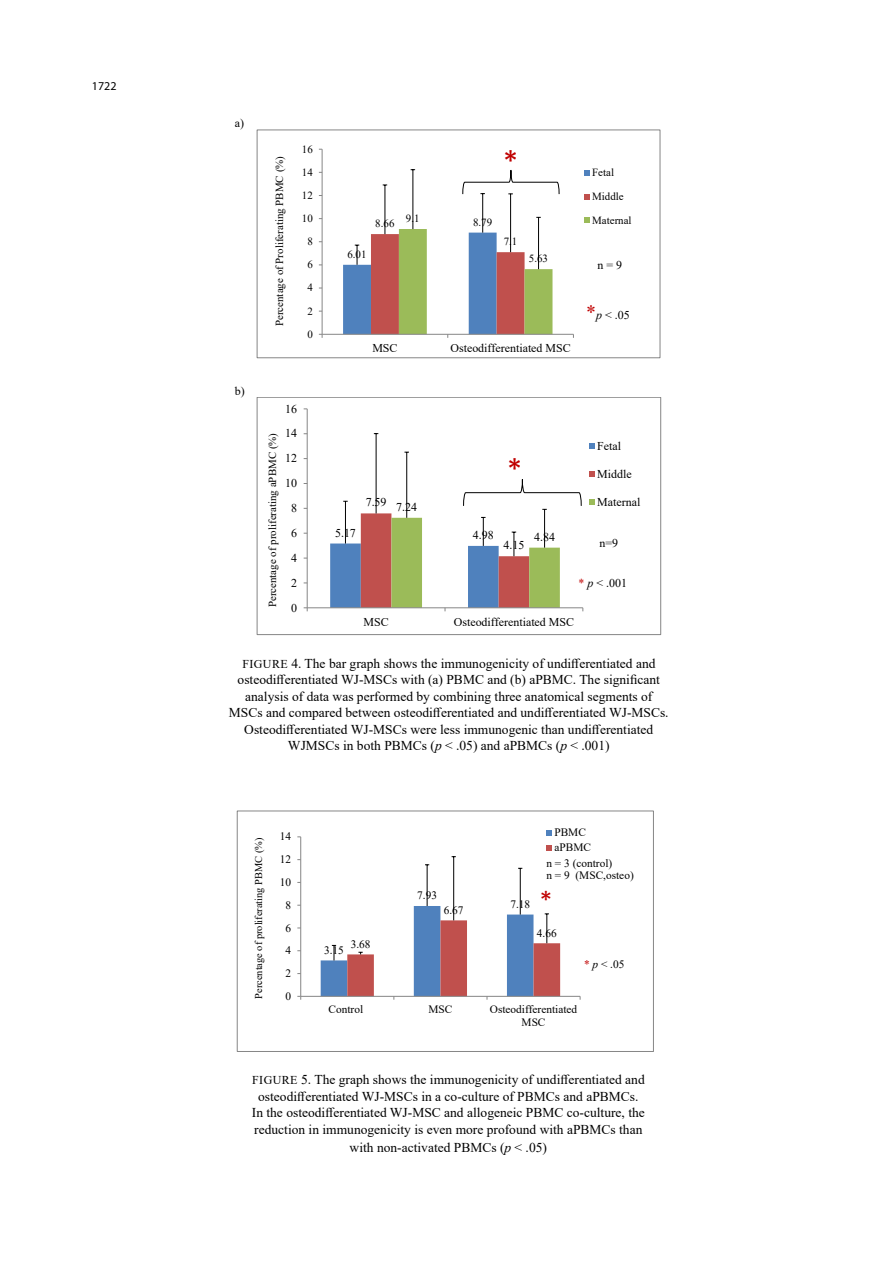
<style>
.page{position:relative;width:893px;height:1263px;background:#fff}
.page>*{position:absolute;margin:0;border:0;box-sizing:border-box;transform-origin:0 0}
.t1{font:31.8px "Calibri";color:#c00000}
.t2{font:26.4px "Calibri";color:#c00000}
.t3{font:13.5px/16.5px "Times New Roman";color:#000;text-align:center}
.t4{font:12px "Times New Roman";color:#000}
.t5{font:12px "Myriad Pro";color:#000}
.t6{font:11.4px/13px "Times New Roman";color:#000}
.t7{font:10.95px/23.9px "Times New Roman";color:#000}
.t8{font:10.35px "Times New Roman";color:#000}
.s1{font-size:19.95px;color:#c00000}
.s2{font-style:italic}
.s3{color:#c00000}
.s4{font-size:12px}
</style>
<div class="page">
<hr style="left:482px;top:194px;width:1px;height:39px;background:#000">
<hr style="left:385px;top:185px;width:1px;height:49px;background:#000">
<hr style="left:510px;top:194px;width:1px;height:58px;background:#000">
<hr style="left:412px;top:170px;width:1px;height:59px;background:#000">
<hr style="left:538px;top:217px;width:1px;height:52px;background:#000">
<hr style="left:322px;top:149px;width:1px;height:185px;background:#868686">
<hr style="left:322px;top:334px;width:251px;height:1px;background:#868686">
<svg style="left:343px;top:229px;width:209px;height:109px"></svg>
<svg style="left:584px;top:170px;width:6px;height:5px"></svg>
<svg style="left:584px;top:194px;width:6px;height:5px"></svg>
<svg style="left:584px;top:218px;width:6px;height:5px"></svg>
<div style="left:257px;top:130px;width:403px;height:228px;border:1px solid #868686"></div>
<svg style="left:462px;top:170px;width:98px;height:25px"></svg>
<hr style="left:376px;top:434px;width:1px;height:79px;background:#000">
<hr style="left:406px;top:452px;width:1px;height:66px;background:#000">
<hr style="left:307px;top:409px;width:1px;height:199px;background:#868686">
<hr style="left:307px;top:607px;width:276px;height:1px;background:#868686">
<svg style="left:304px;top:607px;width:4px;height:4px"></svg>
<svg style="left:589px;top:443px;width:6px;height:6px"></svg>
<svg style="left:589px;top:471px;width:6px;height:6px"></svg>
<svg style="left:589px;top:499px;width:6px;height:6px"></svg>
<div style="left:257px;top:397px;width:404px;height:238px;border:1px solid #868686"></div>
<svg style="left:330px;top:479px;width:253px;height:132px"></svg>
<hr style="left:427px;top:865px;width:1px;height:41px;background:#000">
<hr style="left:520px;top:868px;width:1px;height:46px;background:#000">
<hr style="left:453px;top:857px;width:1px;height:63px;background:#000">
<hr style="left:300px;top:837px;width:1px;height:159px;background:#868686">
<hr style="left:301px;top:996px;width:279px;height:1px;background:#868686">
<svg style="left:321px;top:906px;width:239px;height:94px"></svg>
<svg style="left:546px;top:830px;width:6px;height:5px"></svg>
<svg style="left:546px;top:845px;width:6px;height:5px"></svg>
<div style="left:237px;top:811px;width:417px;height:241px;border:1px solid #868686"></div>
<p class="t5" style="left:92px;top:79px;width:26px">1722</p>
<p class="t4" style="left:235px;top:115px;width:11px">a)</p>
<p class="t4" style="left:235px;top:382px;width:11px">b)</p>
<p class="t7" style="left:302px;top:137px;width:12px">16</p>
<h1 class="t1" style="left:503px;top:139px;width:17px">*</h1>
<p class="t7" style="left:267px;top:326px;width:172px;rotate:-90deg">Percentage of Proliferating PBMC (%)</p>
<p class="t7" style="left:592px;top:160px;width:41px">fetal<br>Middle<br>Maternal</p>
<p class="t7" style="left:302px;top:160px;width:12px">14</p>
<p class="t7" style="left:302px;top:183px;width:12px">12</p>
<p class="t7" style="left:302px;top:206px;width:12px">10</p>
<p class="t7" style="left:406px;top:206px;width:15px">9.1</p>
<p class="t7" style="left:375px;top:211px;width:21px">8.66</p>
<p class="t7" style="left:473px;top:210px;width:21px">8.79</p>
<p class="t7" style="left:307px;top:229px;width:7px">8</p>
<p class="t7" style="left:504px;top:229px;width:15px">7.1</p>
<p class="t7" style="left:347px;top:242px;width:21px">6.01</p>
<p class="t7" style="left:529px;top:246px;width:21px">5.63</p>
<p class="t7" style="left:307px;top:252px;width:7px">6</p>
<p class="t4" style="left:598px;top:256px;width:26px">n = 9</p>
<p class="t7" style="left:307px;top:275px;width:7px">4</p>
<p class="t4" style="left:586px;top:306px;width:45px"><span class="s1">*</span><span class="s2">p</span> &lt; .05</p>
<p class="t7" style="left:307px;top:299px;width:7px">2</p>
<p class="t7" style="left:307px;top:322px;width:7px">0</p>
<p class="t4" style="left:285px;top:400px;width:13px">16</p>
<p class="t4" style="left:372px;top:340px;width:27px">MSC</p>
<p class="t4" style="left:450px;top:340px;width:122px">osteodifferentiated MSC</p>
<p class="t4" style="left:285px;top:425px;width:13px">14</p>
<p class="t7" style="left:260px;top:607px;width:176px;rotate:-90deg">Percentage of proliferating aPBMC (%)</p>
<p class="t4" style="left:597px;top:437px;width:25px">fetal</p>
<p class="t4" style="left:285px;top:450px;width:13px">12</p>
<h1 class="t1" style="left:507px;top:447px;width:17px">*</h1>
<p class="t4" style="left:597px;top:466px;width:36px">Middle</p>
<p class="t4" style="left:597px;top:494px;width:45px">Maternal</p>
<p class="t4" style="left:599px;top:534px;width:20px">n=9</p>
<p class="t4" style="left:285px;top:475px;width:13px">10</p>
<p class="t4" style="left:366px;top:494px;width:22px">7.59</p>
<p class="t4" style="left:396px;top:498px;width:22px">7.24</p>
<p class="t4" style="left:291px;top:500px;width:7px">8</p>
<p class="t4" style="left:335px;top:524px;width:22px">5.17</p>
<p class="t4" style="left:473px;top:526px;width:22px">4.98</p>
<p class="t4" style="left:291px;top:524px;width:7px">6</p>
<p class="t4" style="left:534px;top:528px;width:22px">4.84</p>
<p class="t4" style="left:504px;top:537px;width:22px">4.15</p>
<p class="t4" style="left:291px;top:549px;width:7px">4</p>
<p class="t4" style="left:578px;top:574px;width:50px"><span class="s3">*</span> <span class="s2">p</span> &lt; .001</p>
<p class="t4" style="left:291px;top:574px;width:7px">2</p>
<p class="t4" style="left:291px;top:599px;width:7px">0</p>
<p class="t4" style="left:363px;top:613px;width:27px">MSC</p>
<p class="t4" style="left:454px;top:613px;width:122px">osteodifferentiated MSC</p>
<p class="t3" style="left:229px;top:655px;width:441px"><span class="s4">Fi gure</span> 4. The bar graph shows the immunogenicity of undifferentiated and osteodifferentiated WJ-MSCs with (a) PBMC and (b) aPBMC. The significant analysis of data was performed by combining three anatomical segments of MSCs and compared between osteodifferentiated and undifferentiated WJ-MSCs.<br>Osteodifferentiated WJ-MSCs were less immunogenic than undifferentiated WJMSCs in both PBMCs (<span class="s2">p</span> &lt; .05) and aPBMCs (<span class="s2">p</span> &lt; .001)</p>
<p class="t8" style="left:251px;top:999px;width:163px;rotate:-90deg">Percentage of proliferating PBMC (%)</p>
<p class="t6" style="left:554px;top:824px;width:38px;line-height:15px">PBMC aPBMC</p>
<p class="t6" style="left:280px;top:830px;width:13px">14</p>
<p class="t6" style="left:280px;top:852px;width:13px">12</p>
<p class="t6" style="left:546px;top:857px;width:89px;line-height:11.4px">n = 3 (control)<br>n = 9 (MSC,osteo)</p>
<h2 class="t2" style="left:540px;top:882px;width:15px">*</h2>
<p class="t6" style="left:280px;top:875px;width:13px">10</p>
<p class="t6" style="left:417px;top:889px;width:21px">7.93</p>
<p class="t6" style="left:510px;top:897px;width:21px">7.18</p>
<p class="t6" style="left:285px;top:898px;width:7px">8</p>
<p class="t6" style="left:444px;top:903px;width:21px">6.67</p>
<p class="t6" style="left:285px;top:921px;width:7px">6</p>
<p class="t6" style="left:537px;top:926px;width:21px">4.66</p>
<p class="t6" style="left:351px;top:937px;width:21px">3.68</p>
<p class="t6" style="left:324px;top:943px;width:21px">3.15</p>
<p class="t6" style="left:285px;top:943px;width:7px">4</p>
<p class="t6" style="left:584px;top:958px;width:42px"><span class="s3">*</span> <span class="s2">p</span> &lt; .05</p>
<p class="t6" style="left:285px;top:966px;width:7px">2</p>
<p class="t6" style="left:285px;top:989px;width:7px">0</p>
<p class="t6" style="left:329px;top:1002px;width:36px">Control</p>
<p class="t6" style="left:428px;top:1002px;width:25px">MSC</p>
<p class="t6" style="left:490px;top:1002px;width:89px;text-align:center">osteodifferentiated<br>MSC</p>
<p class="t3" style="left:252px;top:1071px;width:394px"><span class="s4">Fi gure</span> 5. The graph shows the immunogenicity of undifferentiated and osteodifferentiated WJ-MSCs in a co-culture of PBMCs and aPBMCs.<br>In the osteodifferentiated WJ-MSC and allogeneic PBMC co-culture, the reduction in immunogenicity is even more profound with aPBMCs than</p>
<p class="t3" style="left:350px;top:1138px;width:199px">with non-activated PBMCs (<span class="s2">p</span> &lt; .05)</p>
</div>
